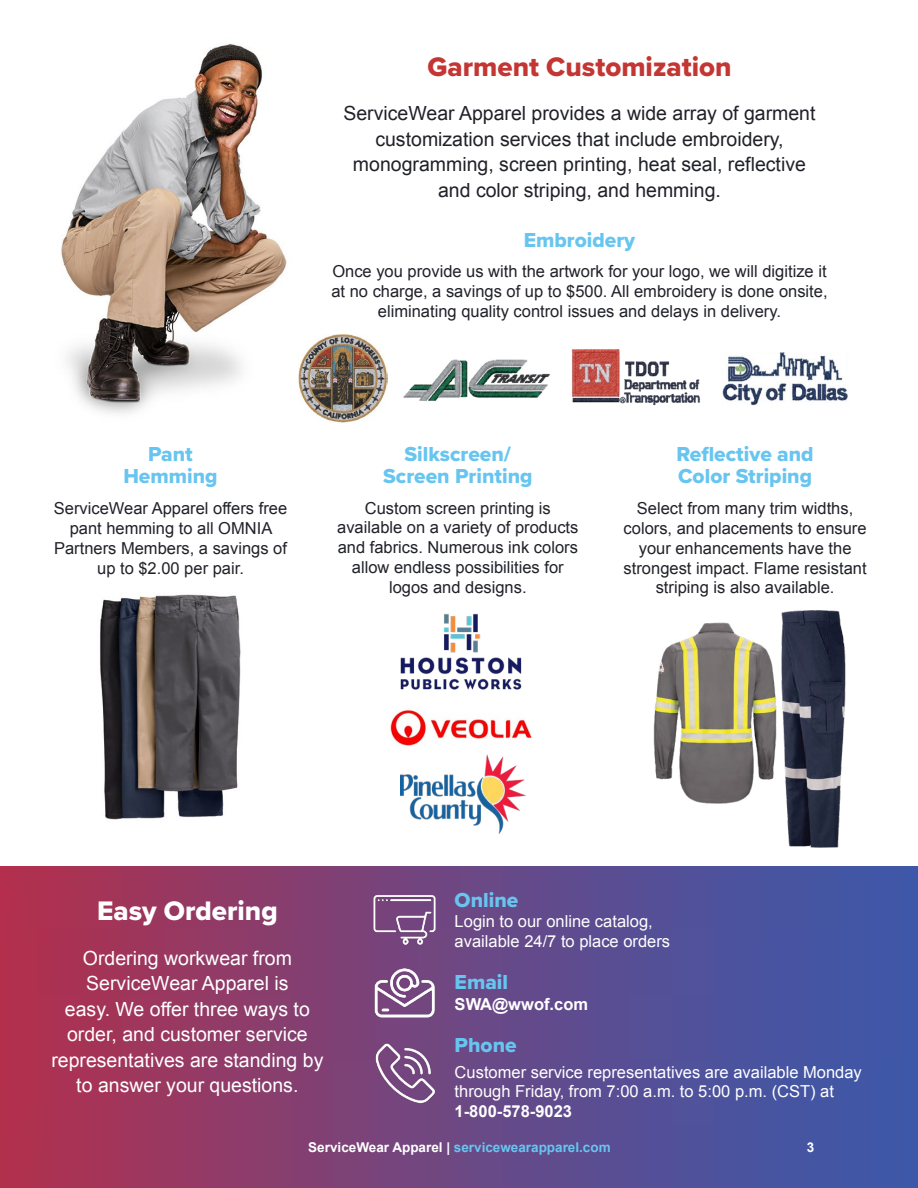
<style>
.page{position:relative;width:918px;height:1188px;background:#fff}
.page>*{position:absolute;margin:0;border:0;box-sizing:border-box;transform-origin:0 0}
.t1{font:27.75px "Proxima Nova Extrabld";color:#c33633}
.t2{font:27.75px "Proxima Nova Extrabld";color:#fff}
.t3{font:21px/22.5px "Proxima Nova Extrabld";color:#67c5f0;text-align:center}
.t4{font:19.5px/25.5px "Arial";color:#212229;text-align:center}
.t5{font:19.5px/25.5px "Arial";color:#fff;text-align:center}
.t6{font:16.5px/19.8px "Arial";color:#212229;text-align:center}
.t7{font:16.5px/19.8px "Arial";color:#fff}
.t8{font:700 16.5px "Arial";color:#fff}
.t9{font:700 13.5px "Arial";color:#67c5f0}
.t10{font:700 13.5px "Arial";color:#fff}
.s1{color:#fff}
</style>
<div class="page">
<img style="left:0;top:866px;width:918px;height:322px">
<img style="left:61px;top:44px;width:226px;height:370px">
<img style="left:100px;top:594px;width:141px;height:226px">
<img style="left:403px;top:359px;width:147px;height:42px">
<img style="left:298px;top:334px;width:89px;height:89px">
<img style="left:571px;top:349px;width:129px;height:57px">
<img style="left:722px;top:352px;width:126px;height:54px">
<img style="left:400px;top:613px;width:122px;height:77px">
<img style="left:390px;top:710px;width:142px;height:36px">
<img style="left:781px;top:610px;width:65px;height:238px">
<img style="left:653px;top:621px;width:153px;height:183px">
<img style="left:366px;top:881px;width:77px;height:142px">
<img style="left:366px;top:1036px;width:76px;height:76px">
<img style="left:401px;top:755px;width:125px;height:79px">
<h1 class="t1" style="left:428px;top:46px;width:306px">Garment Customization</h1>
<p class="t4" style="left:343px;top:101px;width:474px">ServiceWear Apparel provides a wide array of garment customization services that include embroidery, monogramming, screen printing, heat seal, reflective and color striping, and hemming.</p>
<p class="t3" style="left:524px;top:228px;width:113px">Embroidery</p>
<p class="t6" style="left:331px;top:262px;width:498px">Once you provide us with the artwork for your logo, we will digitize it at no charge, a savings of up to $500. All embroidery is done onsite, eliminating quality control issues and delays in delivery.</p>
<p class="t3" style="left:123px;top:442px;width:96px">Pant<br>Hemming</p>
<p class="t6" style="left:54px;top:499px;width:235px">ServiceWear Apparel offers free pant hemming to all OMNIA<br>Partners Members, a savings of up to $2.00 per pair.</p>
<p class="t3" style="left:383px;top:442px;width:151px">Silkscreen/<br>Screen Printing</p>
<p class="t6" style="left:337px;top:498px;width:243px">Custom screen printing is available on a variety of products and fabrics. Numerous ink colors allow endless possibilities for logos and designs.</p>
<p class="t3" style="left:677px;top:442px;width:139px;text-align:left">Reflective and<br>Color Striping</p>
<p class="t6" style="left:624px;top:499px;width:245px">Select from many trim widths, colors, and placements to ensure your enhancements have the strongest impact. Flame resistant striping is also available.</p>
<h1 class="t2" style="left:97px;top:891px;width:182px">Easy Ordering</h1>
<p class="t5" style="left:51px;top:945px;width:274px">Ordering workwear from<br>ServiceWear Apparel is<br>easy. We offer three ways to order, and customer service representatives are standing by to answer your questions.</p>
<p class="t3" style="left:455px;top:889px;width:65px">Online</p>
<p class="t7" style="left:455px;top:912px;width:217px">Login to our online catalog, available 24/7 to place orders</p>
<p class="t3" style="left:455px;top:970px;width:55px">Email</p>
<p class="t8" style="left:455px;top:994px;width:135px">SWA@wwof.com</p>
<p class="t3" style="left:455px;top:1034px;width:64px">Phone</p>
<p class="t7" style="left:455px;top:1062px;width:409px">Customer service representatives are available Monday through Friday, from 7:00 a.m. to 5:00 p.m. (CST) at</p>
<p class="t8" style="left:455px;top:1101px;width:119px">1-800-578-9023</p>
<p class="t9" style="left:308px;top:1139px;width:304px"><span class="s1">ServiceWear Apparel |</span> servicewearapparel.com</p>
<p class="t10" style="left:807px;top:1139px;width:9px">3</p>
</div>
